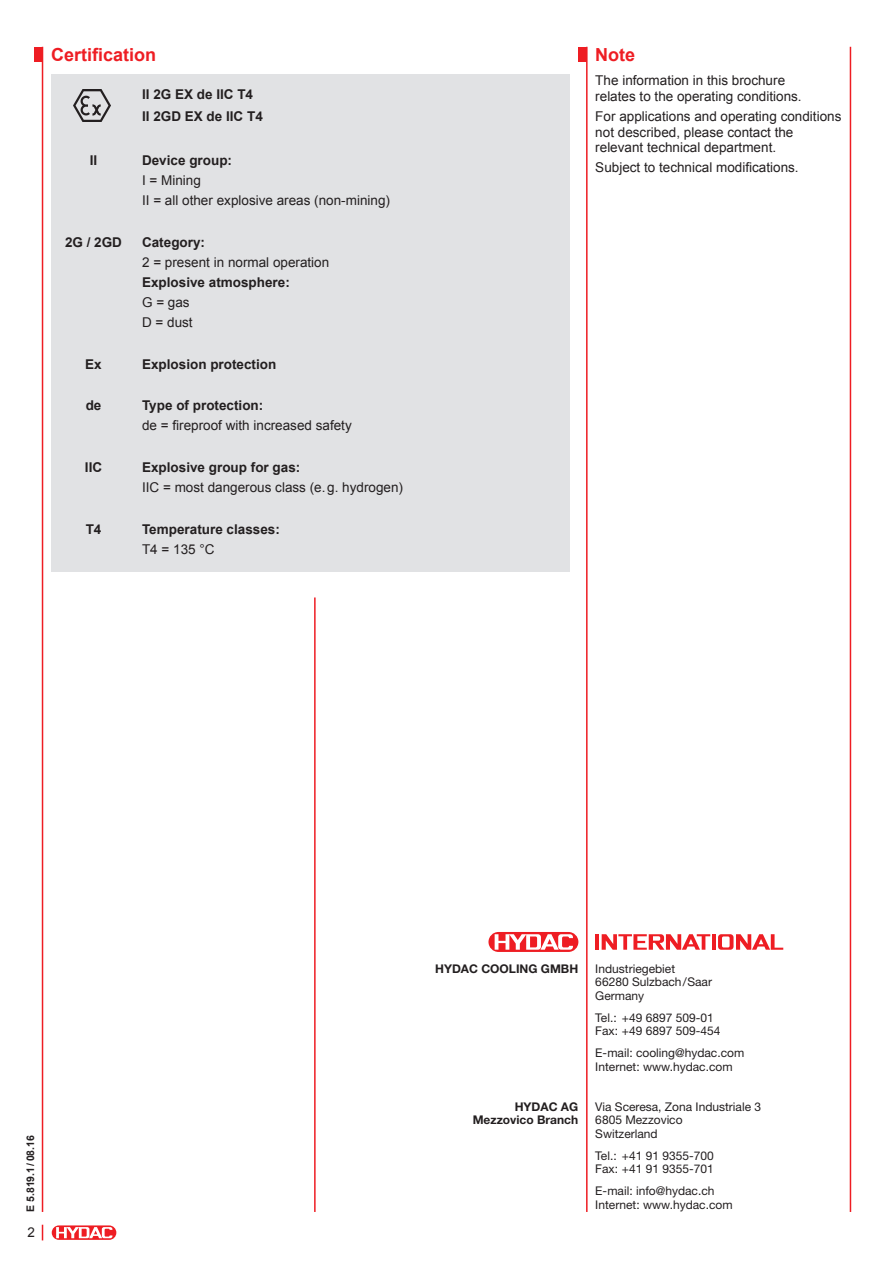
<style>
.page{position:relative;width:893px;height:1263px;background:#fff}
.page>*{position:absolute;margin:0;border:0;box-sizing:border-box;transform-origin:0 0}
.t1{font:700 18px "Arial";color:#ee1d23}
.t2{font:13.5px/15.8px "Arial";color:#231f20}
.t3{font:700 13.5px/22.2px "Arial";color:#231f20}
.t4{font:12px/13.5px "Helvetica Neue";color:#231f20}
.t5{font:700 12px/13.5px "Helvetica Neue";color:#231f20;text-align:right}
.t6{font:700 10.5px "Arial";color:#231f20}
</style>
<div class="page">
<div style="left:51px;top:1225px;width:66px;height:15px;border:1px solid #fff;border-radius:7px"></div>
<svg style="left:52px;top:1225px;width:64px;height:15px"></svg>
<svg style="left:56px;top:1227px;width:56px;height:11px"></svg>
<svg style="left:42px;top:1225px;width:1px;height:15px"></svg>
<hr style="left:42px;top:47px;width:1px;height:1165px;background:#ee1d23">
<hr style="left:850px;top:47px;width:1px;height:1165px;background:#ee1d23">
<div style="left:51px;top:74px;width:519px;height:498px;background:#e1e2e4"></div>
<hr style="left:314px;top:597px;width:2px;height:615px;background:#ee1d23">
<hr style="left:586px;top:47px;width:2px;height:1165px;background:#ee1d23">
<div style="left:34px;top:47px;width:9px;height:15px;background:#ee1d23"></div>
<div style="left:578px;top:47px;width:9px;height:15px;background:#ee1d23"></div>
<img style="left:74px;top:89px;width:37px;height:32px">
<div style="left:488px;top:931px;width:91px;height:22px;border:2px solid #fff;border-radius:10px"></div>
<div style="left:488px;top:932px;width:90px;height:20px;background:#ee1d23;border-radius:10px"></div>
<svg style="left:495px;top:934px;width:78px;height:16px"></svg>
<hr style="left:595px;top:934px;width:4px;height:16px;background:#ee1d23">
<hr style="left:712px;top:934px;width:3px;height:16px;background:#ee1d23">
<svg style="left:718px;top:934px;width:65px;height:16px"></svg>
<svg style="left:602px;top:934px;width:108px;height:16px"></svg>
<h1 class="t1" style="left:51px;top:42px;width:107px">Certification</h1>
<p class="t3" style="left:142px;top:83px;width:122px">II 2G EX de IIC T4<br>II 2GD EX de IIC T4</p>
<p class="t3" style="left:90px;top:149px;width:9px">II</p>
<p class="t3" style="left:142px;top:149px;width:92px">Device group:</p>
<p class="t2" style="left:142px;top:170px;width:249px;line-height:20px">I = Mining<br>II = all other explosive areas (non-mining)</p>
<p class="t3" style="left:65px;top:231px;width:59px">2G / 2GD</p>
<p class="t3" style="left:142px;top:231px;width:65px">Category:</p>
<p class="t2" style="left:142px;top:254px;width:189px">2 = present in normal operation</p>
<p class="t3" style="left:142px;top:271px;width:149px">Explosive atmosphere:</p>
<p class="t2" style="left:142px;top:292px;width:52px;line-height:20px">G = gas<br>D = dust</p>
<p class="t3" style="left:85px;top:353px;width:18px">Ex</p>
<p class="t3" style="left:142px;top:353px;width:136px">Explosion protection</p>
<p class="t3" style="left:86px;top:395px;width:17px">de</p>
<p class="t3" style="left:142px;top:395px;width:123px">Type of protection:</p>
<p class="t2" style="left:142px;top:418px;width:211px">de = fireproof with increased safety</p>
<p class="t3" style="left:85px;top:457px;width:19px">IIC</p>
<p class="t3" style="left:142px;top:457px;width:160px">Explosive group for gas:</p>
<p class="t2" style="left:142px;top:480px;width:262px">IIC = most dangerous class (e.g. hydrogen)</p>
<p class="t3" style="left:86px;top:519px;width:17px">T4</p>
<p class="t3" style="left:142px;top:519px;width:139px">Temperature classes:</p>
<p class="t2" style="left:142px;top:542px;width:74px">T4 = 135 °C</p>
<h1 class="t1" style="left:595px;top:42px;width:41px">Note</h1>
<p class="t2" style="left:595px;top:73px;width:208px">The information in this brochure relates to the operating conditions.</p>
<p class="t2" style="left:595px;top:108px;width:248px">For applications and operating conditions not described, please contact the relevant technical department.</p>
<p class="t2" style="left:595px;top:160px;width:205px">Subject to technical modifications.</p>
<p class="t6" style="left:23px;top:1212px;width:78px;rotate:-90deg">E 5.819.1/08.16</p>
<p class="t2" style="left:27px;top:1224px;width:9px">2</p>
<p class="t5" style="left:435px;top:961px;width:145px">HYDAC COOLING GMBH</p>
<p class="t5" style="left:473px;top:1099px;width:107px">HYDAC AG<br>Mezzovico Branch</p>
<p class="t4" style="left:595px;top:961px;width:118px">Industriegebiet<br>66280 Sulzbach/Saar<br>Germany</p>
<p class="t4" style="left:595px;top:1010px;width:127px">Tel.: +49 6897 509-01<br>Fax: +49 6897 509-454</p>
<p class="t4" style="left:595px;top:1046px;width:150px">E-mail: cooling@hydac.com<br>Internet: www.hydac.com</p>
<p class="t4" style="left:595px;top:1100px;width:167px">Via Sceresa, Zona Industriale 3<br>6805 Mezzovico<br>Switzerland</p>
<p class="t4" style="left:595px;top:1149px;width:120px">Tel.: +41 91 9355-700<br>Fax: +41 91 9355-701</p>
<p class="t4" style="left:595px;top:1184px;width:139px">E-mail: info@hydac.ch<br>Internet: www.hydac.com</p>
</div>
